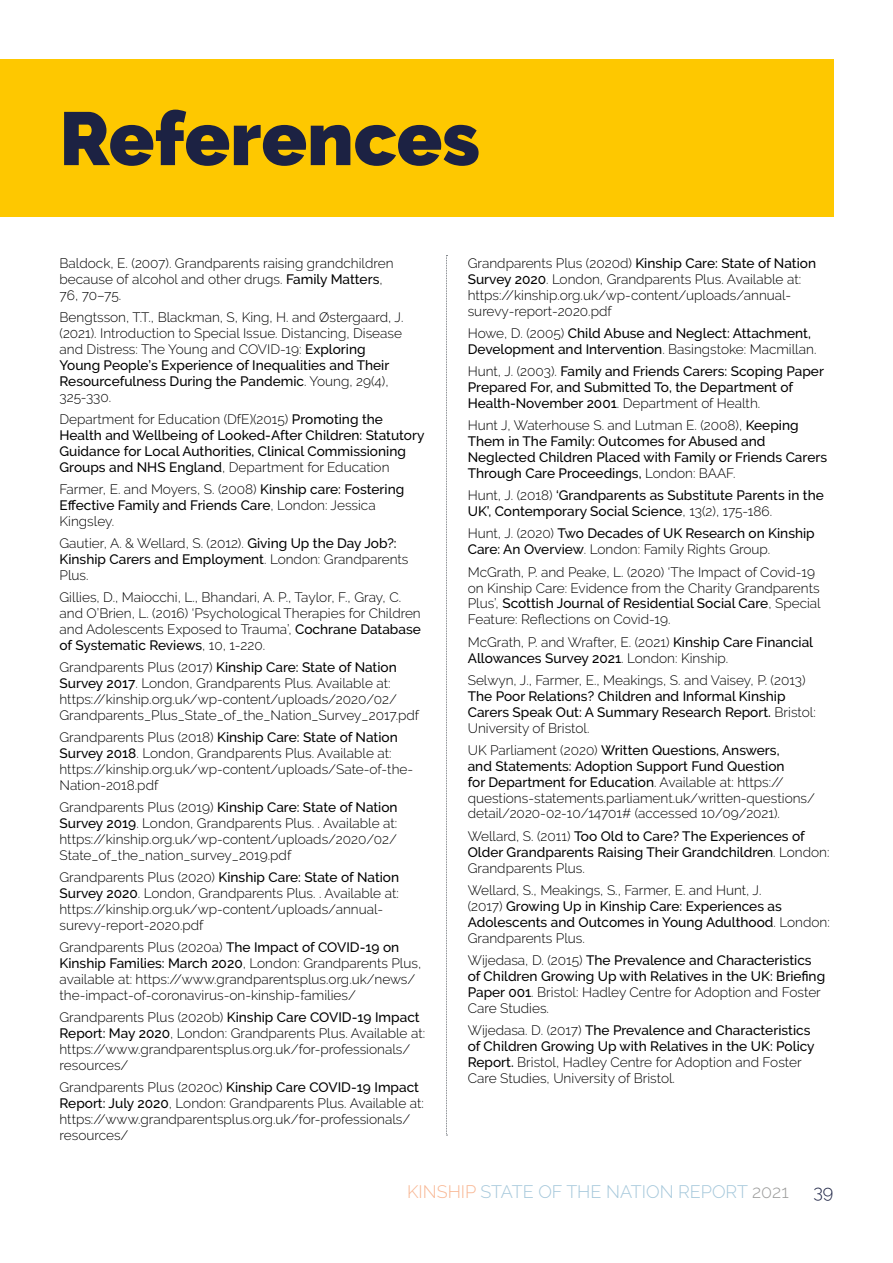
<style>
.page{position:relative;width:893px;height:1263px;background:#fff}
.page>*{position:absolute;margin:0;border:0;box-sizing:border-box;transform-origin:0 0}
.t1{font:900 75px "Raleway";color:#1c2243}
.t2{font:300 18px "Raleway";color:#a6c8db}
.t3{font:300 18px "Raleway";color:#1c2243}
.t4{font:300 13.65px/15.9px "Raleway";color:#000}
.t5{font:500 13.65px/15.9px "Raleway";color:#000}
.s1{font-weight:500}
.s2{font-weight:300}
.s3{color:#f8b794}
.s4{color:#9d9d9c}
</style>
<div class="page">
<div style="left:0;top:60px;width:833px;height:157px;background:#fec800"></div>
<svg style="left:446px;top:255px;width:1px;height:881px"></svg>
<h1 class="t1" style="left:60px;top:95px;width:422px">References</h1>
<p class="t4" style="left:60px;top:255px;width:336px">Baldock, E. (2007). Grandparents raising grandchildren because of alcohol and other drugs. <span class="s1">Family Matters</span>,<br>76, 70–75.</p>
<p class="t4" style="left:60px;top:309px;width:345px">Bengtsson, T.T., Blackman, S, King, H. and Østergaard, J. (2021). Introduction to Special Issue. Distancing, Disease and Distress: The Young and COVID-19: <span class="s1">Exploring Young People’s Experience of Inequalities and Their Resourcefulness During the Pandemic</span>. Young, 29(4), 325-330.</p>
<p class="t5" style="left:60px;top:411px;width:366px"><span class="s2">Department for Education (DfE)(2015)</span> Promoting the Health and Wellbeing of Looked-After Children: Statutory Guidance for Local Authorities, Clinical Commissioning Groups and NHS England<span class="s2">, Department for Education</span></p>
<p class="t4" style="left:60px;top:481px;width:346px">Farmer, E. and Moyers, S. (2008) <span class="s1">Kinship care: Fostering<br>Effective Family and Friends Care</span>, London: Jessica<br>Kingsley.</p>
<p class="t4" style="left:60px;top:535px;width:350px">Gautier, A. &amp; Wellard, S. (2012). <span class="s1">Giving Up the Day Job?:<br>Kinship Carers and Employment</span>. London: Grandparents<br>Plus.</p>
<p class="t4" style="left:60px;top:589px;width:363px">Gillies, D., Maiocchi, L., Bhandari, A. P., Taylor, F., Gray, C. and O’Brien, L. (2016) ‘Psychological Therapies for Children and Adolescents Exposed to Trauma’, <span class="s1">Cochrane Database of Systematic Reviews</span>, 10, 1-220.</p>
<p class="t4" style="left:60px;top:659px;width:361px">Grandparents Plus (2017) <span class="s1">Kinship Care: State of Nation Survey 2017</span>. London, Grandparents Plus. Available at: https://kinship.org.uk/wp-content/uploads/2020/02/ Grandparents_Plus_State_of_the_Nation_Survey_2017.pdf</p>
<p class="t4" style="left:60px;top:729px;width:355px">Grandparents Plus (2018) <span class="s1">Kinship Care: State of Nation Survey 2018</span>. London, Grandparents Plus. Available at: https://kinship.org.uk/wp-content/uploads/Sate-of-the-Nation-2018.pdf</p>
<p class="t4" style="left:60px;top:799px;width:340px;text-align:justify">Grandparents Plus (2019) <span class="s1">Kinship Care: State of Nation Survey 2019</span>. London, Grandparents Plus. . Available at: https://kinship.org.uk/wp-content/uploads/2020/02/ State_of_the_nation_survey_2019.pdf</p>
<p class="t4" style="left:60px;top:869px;width:341px">Grandparents Plus (2020) <span class="s1">Kinship Care: State of Nation Survey 2020</span>. London, Grandparents Plus. . Available at: https://kinship.org.uk/wp-content/uploads/annual&shy;surevy-report-2020.pdf</p>
<p class="t4" style="left:60px;top:939px;width:363px">Grandparents Plus (2020a) <span class="s1">The Impact of COVID-19 on Kinship Families: March 2020</span>, London: Grandparents Plus, available at: https://www.grandparentsplus.org.uk/news/ the-impact-of-coronavirus-on-kinship-families/</p>
<p class="t4" style="left:60px;top:1009px;width:367px">Grandparents Plus (2020b) <span class="s1">Kinship Care COVID-19 Impact Report: May 2020</span>, London: Grandparents Plus. Available at: https://www.grandparentsplus.org.uk/for-professionals/ resources/</p>
<p class="t4" style="left:60px;top:1079px;width:366px">Grandparents Plus (2020c) <span class="s1">Kinship Care COVID-19 Impact Report: July 2020</span>, London: Grandparents Plus. Available at: https://www.grandparentsplus.org.uk/for-professionals/ resources/</p>
<p class="t4" style="left:468px;top:255px;width:350px">Grandparents Plus (2020d) <span class="s1">Kinship Care: State of Nation Survey 2020</span>. London, Grandparents Plus. Available at: https://kinship.org.uk/wp-content/uploads/annual&shy;surevy-report-2020.pdf</p>
<p class="t5" style="left:468px;top:325px;width:350px"><span class="s2">Howe, D. (2005)</span> Child Abuse and Neglect: Attachment,<br>Development and Intervention<span class="s2">. Basingstoke: Macmillan.</span></p>
<p class="t5" style="left:468px;top:363px;width:358px"><span class="s2">Hunt, J. (2003).</span> Family and Friends Carers: Scoping Paper<br>Prepared For, and Submitted To, the Department of<br>Health-November 2001<span class="s2">. Department of Health.</span></p>
<p class="t5" style="left:468px;top:417px;width:361px"><span class="s2">Hunt J, Waterhouse S. and Lutman E. (2008),</span> Keeping Them in The Family: Outcomes for Abused and Neglected Children Placed with Family or Friends Carers Through Care Proceedings, <span class="s2">London: BAAF.</span></p>
<p class="t5" style="left:468px;top:487px;width:358px"><span class="s2">Hunt, J. (2018)</span> ‘Grandparents as Substitute Parents in the<br>UK’, Contemporary Social Science<span class="s2">, 13(2), 175-186.</span></p>
<p class="t5" style="left:468px;top:526px;width:349px"><span class="s2">Hunt, J. (2020)</span> Two Decades of UK Research on Kinship<br>Care: An Overview<span class="s2">. London: Family Rights Group.</span></p>
<p class="t4" style="left:468px;top:564px;width:355px">McGrath, P. and Peake, L. (2020) ‘The Impact of Covid-19 on Kinship Care: Evidence from the Charity Grandparents Plus’, <span class="s1">Scottish Journal of Residential Social Care</span>, Special Feature: Reflections on Covid-19.</p>
<p class="t4" style="left:468px;top:634px;width:347px">McGrath, P. and Wrafter, E. (2021) <span class="s1">Kinship Care Financial<br>Allowances Survey 2021</span>. London: Kinship.</p>
<p class="t4" style="left:468px;top:672px;width:339px">Selwyn, J., Farmer, E., Meakings, S. and Vaisey, P. (2013)</p>
<p class="t5" style="left:468px;top:688px;width:350px">The Poor Relations? Children and Informal Kinship<br>Carers Speak Out: A Summary Research Report. <span class="s2">Bristol:<br>University of Bristol.</span></p>
<p class="t4" style="left:468px;top:742px;width:349px">UK Parliament (2020) <span class="s1">Written Questions, Answers,<br>and Statements: Adoption Support Fund Question<br>for Department for Education</span>. Available at: https:// questions-statements.parliament.uk/written-questions/ detail/2020-02-10/14701# (accessed 10/09/2021).</p>
<p class="t5" style="left:468px;top:828px;width:363px"><span class="s2">Wellard, S. (2011)</span> Too Old to Care? The Experiences of<br>Older Grandparents Raising Their Grandchildren<span class="s2">. London:<br>Grandparents Plus.</span></p>
<p class="t5" style="left:468px;top:882px;width:364px"><span class="s2">Wellard, S., Meakings, S., Farmer, E. and Hunt, J.<br>(2017)</span> Growing Up in Kinship Care: Experiences as Adolescents and Outcomes in Young Adulthood<span class="s2">. London:<br>Grandparents Plus.</span></p>
<p class="t5" style="left:468px;top:952px;width:359px"><span class="s2">Wijedasa, D. (2015)</span> The Prevalence and Characteristics of Children Growing Up with Relatives in the UK: Briefing Paper 001<span class="s2">. Bristol: Hadley Centre for Adoption and Foster Care Studies.</span></p>
<p class="t4" style="left:468px;top:1022px;width:348px">Wijedasa. D. (2017) <span class="s1">The Prevalence and Characteristics of Children Growing Up with Relatives in the UK: Policy Report.</span> Bristol, Hadley Centre for Adoption and Foster Care Studies, University of Bristol.</p>
<h2 class="t2" style="left:407px;top:1181px;width:383px"><span class="s3">KINSHIP</span> STATE OF THE NATION REPORT <span class="s4">2021</span></h2>
<h2 class="t3" style="left:813px;top:1181px;width:22px">39</h2>
</div>
